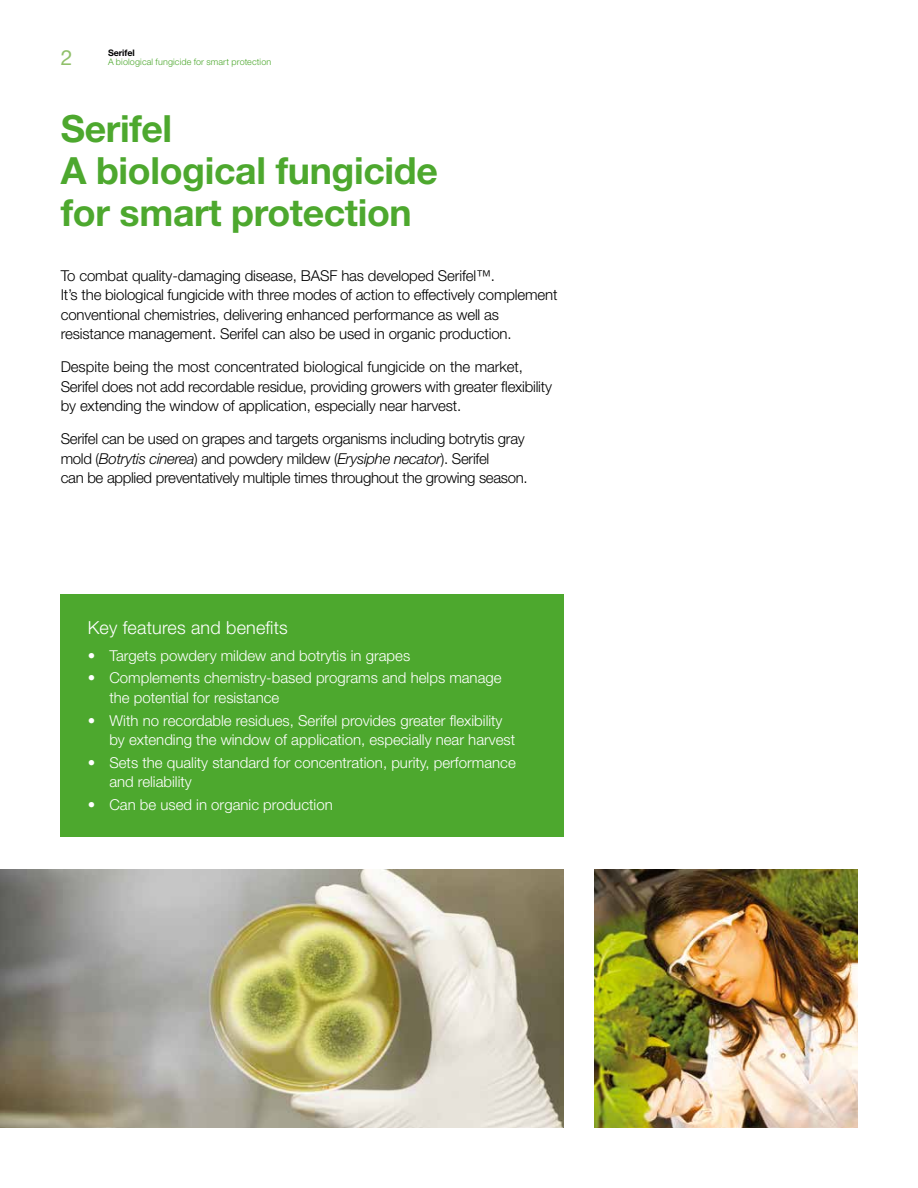
<style>
.page{position:relative;width:918px;height:1188px;background:#fff}
.page>*{position:absolute;margin:0;border:0;box-sizing:border-box;transform-origin:0 0}
.t1{font:700 37.5px/42px "Helvetica Neue LT Std";letter-spacing:-.01em;color:#4da82e}
.t2{font:21px "Helvetica Neue LT Std";color:#90c06a}
.t3{font:300 18px "Helvetica Neue LT Std";letter-spacing:.01em;color:#fff}
.t4{font:300 15px/19.5px "Helvetica Neue LT Std";letter-spacing:-.01em;color:#000}
.t5{font:300 15px/19.5px "Helvetica Neue LT Std";color:#fff}
.t6{font:300 9px "Helvetica Neue LT Std";letter-spacing:.015em;color:#4da82e}
.t7{font:700 9px "Helvetica Neue LT Std";letter-spacing:-.01em;color:#000}
.s1{font-style:italic}
</style>
<div class="page">
<img style="left:594px;top:870px;width:263px;height:257px">
<img style="left:0;top:870px;width:564px;height:257px">
<div style="left:61px;top:595px;width:503px;height:242px;background:#4da82e"></div>
<h2 class="t2" style="left:61px;top:45px;width:13px">2</h2>
<p class="t7" style="left:108px;top:48px;width:28px">Serifel</p>
<p class="t6" style="left:108px;top:56px;width:165px">A biological fungicide for smart protection</p>
<h1 class="t1" style="left:61px;top:106px;width:379px">Serifel<br>A biological fungicide for smart protection</h1>
<p class="t4" style="left:61px;top:265px;width:498px">To combat quality-damaging disease, BASF has developed Serifel™.<br>It’s the biological fungicide with three modes of action to effectively complement conventional chemistries, delivering enhanced performance as well as resistance management. Serifel can also be used in organic production.</p>
<p class="t4" style="left:61px;top:357px;width:493px">Despite being the most concentrated biological fungicide on the market,<br>Serifel does not add recordable residue, providing growers with greater flexibility by extending the window of application, especially near harvest.</p>
<p class="t4" style="left:61px;top:429px;width:469px">Serifel can be used on grapes and targets organisms including botrytis gray mold (<span class="s1">Botrytis cinerea</span>) and powdery mildew (<span class="s1">Erysiphe necator</span>). Serifel<br>can be applied preventatively multiple times throughout the growing season.</p>
<p class="t3" style="left:88px;top:617px;width:202px">Key features and benefits</p>
<p class="t5" style="left:88px;top:645px;width:324px">• Targets powdery mildew and botrytis in grapes</p>
<p class="t5" style="left:109px;top:668px;width:394px;text-indent:-22px">• Complements chemistry-based programs and helps manage the potential for resistance</p>
<p class="t5" style="left:109px;top:710px;width:407px;text-indent:-22px">• With no recordable residues, Serifel provides greater flexibility by extending the window of application, especially near harvest</p>
<p class="t5" style="left:109px;top:752px;width:408px;text-indent:-22px">• Sets the quality standard for concentration, purity, performance and reliability</p>
<p class="t5" style="left:88px;top:795px;width:247px">• Can be used in organic production</p>
</div>
